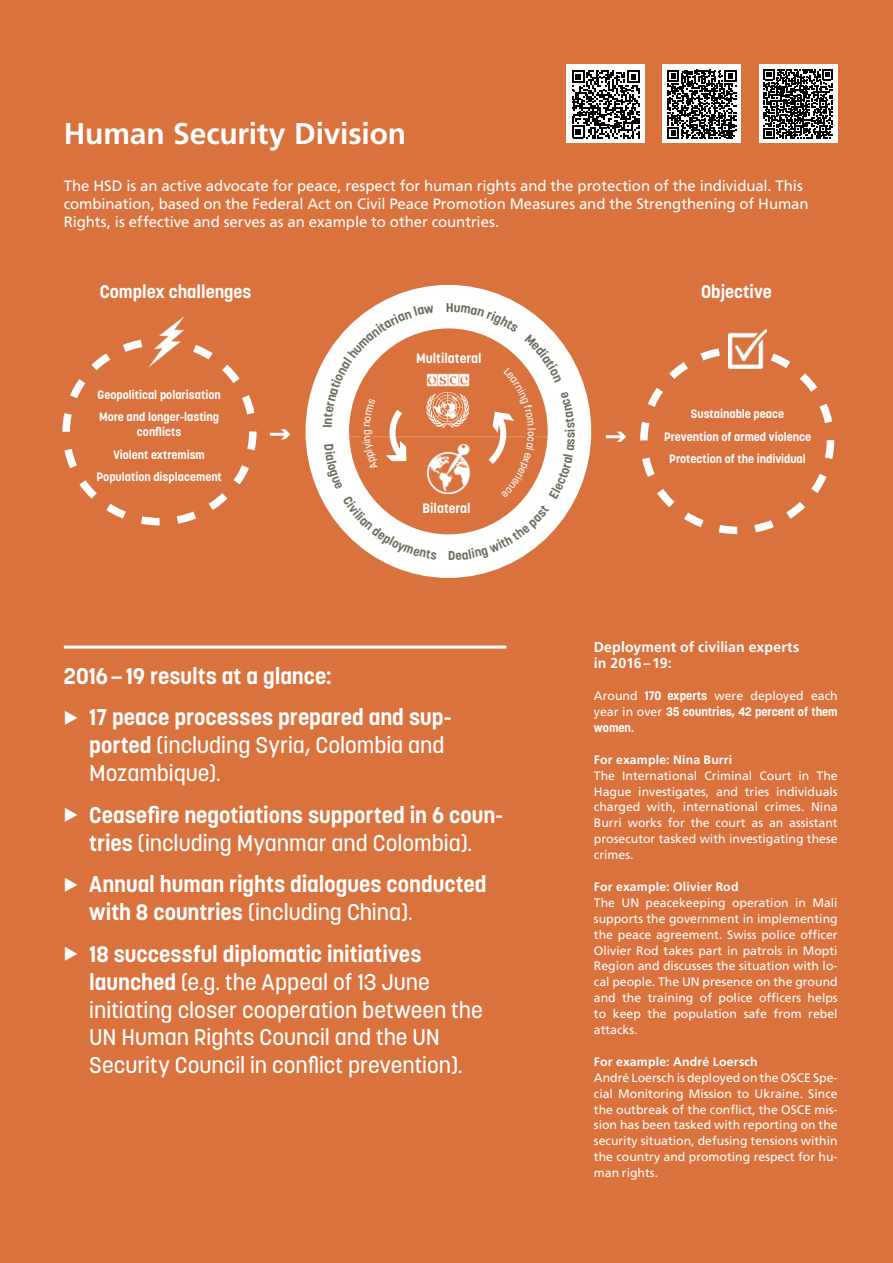
<style>
.page{position:relative;width:893px;height:1263px;background:#da723d}
.page>*{position:absolute;margin:0;border:0;box-sizing:border-box;transform-origin:0 0}
.t1{font:700 30px "Frutiger LT Pro";letter-spacing:-.005em;color:#fff}
.t2{font:500 22.5px/27.9px "Korolev";color:#fff}
.t3{font:700 22.5px/27.9px "Korolev";color:#fff}
.t4{font:700 18px "Korolev";color:#fff}
.t5{font:15px/18px "Frutiger LT Pro";letter-spacing:-.005em;color:#fff}
.t6{font:700 14.4px/15.9px "Frutiger LT Pro";letter-spacing:.005em;color:#fff}
.t7{font:700 13.5px "Korolev";color:#fff}
.t8{font:12.3px/15.9px "Frutiger LT Pro";color:#fff;text-align:justify}
.t9{font:700 12.3px "Frutiger LT Pro";letter-spacing:.015em;color:#fff}
.t10{font:700 12.3px/15.9px "Korolev";color:#fff}
.t11{font:700 12px/22.5px "Korolev";color:#fff;text-align:center}
.s1{font-weight:700}
.s2{font-weight:500}
.s3{font-family:"Korolev";font-weight:700}
.s4{font-family:"Frutiger LT Pro";font-weight:400}
</style>
<div class="page">
<div style="left:663px;top:64px;width:78px;height:79px;background:#fff"></div>
<svg style="left:667px;top:70px;width:69px;height:69px"></svg>
<div style="left:567px;top:65px;width:78px;height:78px;background:#fff"></div>
<svg style="left:572px;top:70px;width:68px;height:68px"></svg>
<div style="left:759px;top:65px;width:78px;height:78px;background:#fff"></div>
<svg style="left:764px;top:70px;width:69px;height:69px"></svg>
<hr style="left:64px;top:645px;width:442px;height:3px;background:#fff">
<div style="left:640px;top:347px;width:194px;height:187px;border:8px dashed #fff;border-radius:50%"></div>
<div style="left:62px;top:338px;width:195px;height:187px;border:8px dashed #fff;border-radius:50%"></div>
<div style="left:306px;top:285px;width:285px;height:293px;border:44px solid #fff;border-radius:50%"></div>
<hr style="left:270px;top:433px;width:17px;height:3px;background:#fff">
<svg style="left:281px;top:429px;width:9px;height:10px"></svg>
<hr style="left:606px;top:435px;width:17px;height:3px;background:#fff">
<svg style="left:617px;top:432px;width:9px;height:10px"></svg>
<img style="left:140px;top:316px;width:54px;height:51px">
<div style="left:725px;top:342px;width:39px;height:19px;background:#da723d"></div>
<img style="left:728px;top:330px;width:39px;height:38px">
<svg style="left:323px;top:303px;width:252px;height:257px"></svg>
<h1 class="t1" style="left:64px;top:115px;width:344px">Human Security Division</h1>
<p class="t5" style="left:64px;top:177px;width:746px">The HSD is an active advocate for peace, respect for human rights and the protection of the individual. This combination, based on the Federal Act on Civil Peace Promotion Measures and the Strengthening of Human<br>Rights, is effective and serves as an example to other countries.</p>
<h3 class="t4" style="left:100px;top:280px;width:153px">Complex challenges</h3>
<h3 class="t4" style="left:701px;top:280px;width:72px">Objective</h3>
<p class="t11" style="left:98px;top:383px;width:125px;text-align:left">Geopolitical polarisation<br>More and longer-lasting</p>
<p class="t11" style="left:96px;top:421px;width:127px">conflicts<br>Violent extremism<br>Population displacement</p>
<p class="t7" style="left:416px;top:350px;width:67px">Multilateral</p>
<p class="t7" style="left:423px;top:500px;width:50px">Bilateral</p>
<h2 class="t3" style="left:89px;top:655px;width:364px;line-height:41.7px;text-indent:-26px">2016—19 results at a glance:<br>17 peace processes prepared and sup-</h2>
<h2 class="t2" style="left:89px;top:731px;width:357px"><span class="s1">ported</span> (including Syria, Colombia and<br>Mozambique).</h2>
<h2 class="t3" style="left:89px;top:801px;width:415px">Ceasefire negotiations supported in 6 coun&shy;tries <span class="s2">(including Myanmar and Colombia).</span></h2>
<h2 class="t3" style="left:89px;top:870px;width:399px">Annual human rights dialogues conducted with 8 countries <span class="s2">(including China).</span></h2>
<h2 class="t2" style="left:89px;top:940px;width:395px"><span class="s1">18 successful diplomatic initiatives launched</span> (e.g. the Appeal of 13 June initiating closer cooperation between the UN Human Rights Council and the UN Security Council in conflict prevention).</h2>
<p class="t11" style="left:664px;top:403px;width:149px">Sustainable peace<br>Prevention of armed violence<br>Protection of the individual</p>
<p class="t6" style="left:594px;top:639px;width:207px">Deployment of civilian experts in 2016–19:</p>
<p class="t8" style="left:594px;top:688px;width:245px">Around <span class="s3">170 experts</span> were deployed each</p>
<p class="t10" style="left:594px;top:704px;width:245px"><span class="s4">year in over</span> 35 countries, 42 percent of them women.</p>
<p class="t9" style="left:594px;top:752px;width:140px">For example: Nina Burri</p>
<p class="t8" style="left:594px;top:767px;width:245px">The International Criminal Court in The Hague investigates, and tries individuals charged with, international crimes. Nina Burri works for the court as an assistant prosecutor tasked with investigating these crimes.</p>
<p class="t9" style="left:594px;top:879px;width:146px">For example: Olivier Rod</p>
<p class="t8" style="left:594px;top:895px;width:245px">The UN peacekeeping operation in Mali supports the government in implementing the peace agreement. Swiss police officer Olivier Rod takes part in patrols in Mopti Region and discusses the situation with lo&shy;cal people. The UN presence on the ground and the training of police officers helps to keep the population safe from rebel attacks.</p>
<p class="t9" style="left:594px;top:1054px;width:165px">For example: André Loersch</p>
<p class="t8" style="left:594px;top:1069px;width:245px">André Loersch is deployed on the OSCE Spe&shy;cial Monitoring Mission to Ukraine. Since the outbreak of the conflict, the OSCE mis&shy;sion has been tasked with reporting on the security situation, defusing tensions within the country and promoting respect for hu&shy;man rights.</p>
</div>
